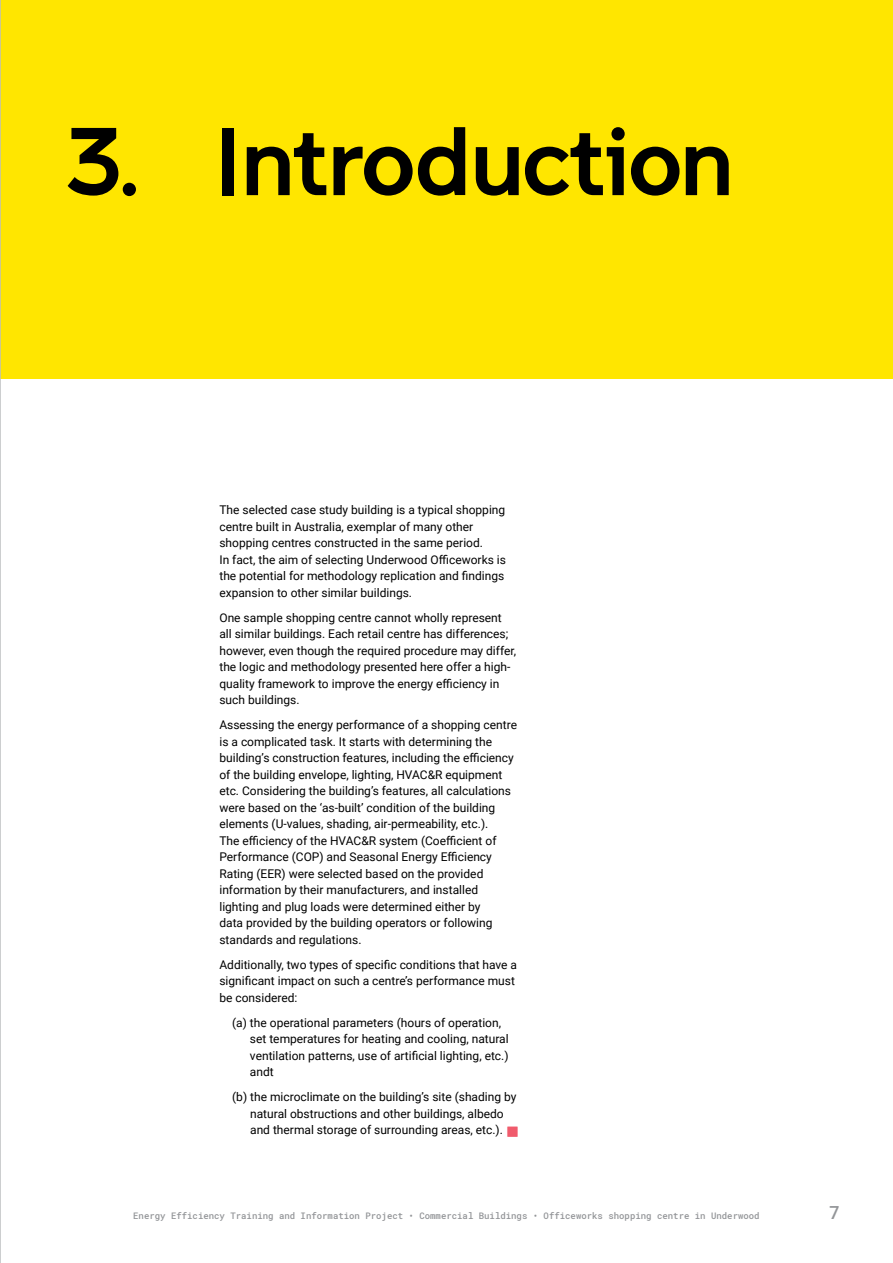
<style>
.page{position:relative;width:893px;height:1263px;background:#fff}
.page>*{position:absolute;margin:0;border:0;box-sizing:border-box;transform-origin:0 0}
.t1{font:96px "Clancy";letter-spacing:-.025em;color:#000}
.t2{font:500 18px "Roboto Mono";color:#939598}
.t3{font:12px/16.5px "Roboto";color:#000}
.t4{font:500 9px "Roboto Mono";color:#939598}
</style>
<div class="page">
<div style="left:0;top:0;width:893px;height:379px;background:#ffe600"></div>
<hr style="left:0;top:0;width:1px;height:1263px;background:#bcbec0">
<h1 class="t1" style="left:64px;top:107px;width:673px">3. Introduction</h1>
<p class="t3" style="left:219px;top:501px;width:288px">The selected case study building is a typical shopping centre built in Australia, exemplar of many other shopping centres constructed in the same period.<br>In fact, the aim of selecting Underwood Officeworks is the potential for methodology replication and findings expansion to other similar buildings.</p>
<p class="t3" style="left:219px;top:609px;width:298px">One sample shopping centre cannot wholly represent all similar buildings. Each retail centre has differences; however, even though the required procedure may differ, the logic and methodology presented here offer a high&shy;quality framework to improve the energy efficiency in such buildings.</p>
<p class="t3" style="left:219px;top:716px;width:299px">Assessing the energy performance of a shopping centre is a complicated task. It starts with determining the building’s construction features, including the efficiency of the building envelope, lighting, HVAC&amp;R equipment etc. Considering the building’s features, all calculations were based on the ‘as-built’ condition of the building elements (U-values, shading, air-permeability, etc.).<br>The efficiency of the HVAC&amp;R system (Coefficient of Performance (COP) and Seasonal Energy Efficiency Rating (EER) were selected based on the provided information by their manufacturers, and installed lighting and plug loads were determined either by<br>data provided by the building operators or following standards and regulations.</p>
<p class="t3" style="left:219px;top:956px;width:299px">Additionally, two types of specific conditions that have a significant impact on such a centre’s performance must be considered:</p>
<p class="t3" style="left:250px;top:1014px;width:260px;text-indent:-18px">(a) the operational parameters (hours of operation, set temperatures for heating and cooling, natural ventilation patterns, use of artificial lighting, etc.) andt</p>
<p class="t3" style="left:232px;top:1088px;width:286px;text-align:center">(b) the microclimate on the building’s site (shading by natural obstructions and other buildings, albedo<br>and thermal storage of surrounding areas, etc.).</p>
<p class="t4" style="left:133px;top:1209px;width:628px">Energy Efficiency Training and Information Project • Commercial Buildings • Officeworks shopping centre in Underwood</p>
<h2 class="t2" style="left:829px;top:1200px;width:12px">7</h2>
</div>
